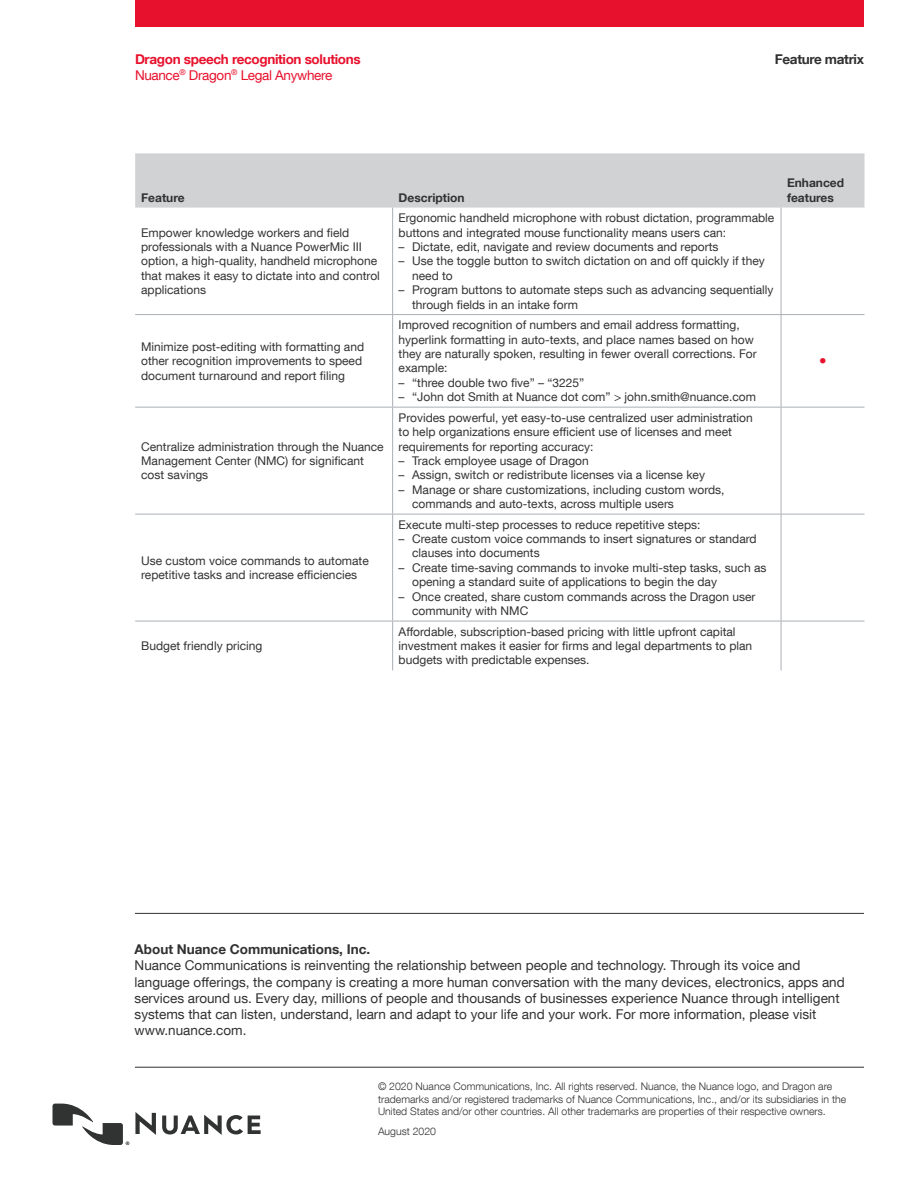
<style>
.page{position:relative;width:918px;height:1188px;background:#fff}
.page>*{position:absolute;margin:0;border:0;box-sizing:border-box;transform-origin:0 0}
.t1{font:15px "Helvetica Neue LT Com";color:#e8112d}
.t2{font:13.5px/16.2px "Helvetica Neue LT Com";color:#323132}
.t3{font:700 13.5px/16.2px "Helvetica Neue LT Com";letter-spacing:-.025em;color:#e8112d}
.t4{font:700 13.5px "Helvetica Neue LT Com";color:#323132}
.t5{font:700 13.5px "Helvetica Neue LT Com";letter-spacing:-.025em;color:#323132}
.t6{font:12px/14.4px "Helvetica Neue LT Com";color:#333}
.t7{font:12px/14.4px "Helvetica Neue LT Com";color:#323232}
.t8{font:700 12px/14.4px "Helvetica Neue LT Com";color:#323232}
.t9{font:300 10.5px/12.6px "Helvetica Neue LT Com";color:#323132}
.s1{font-weight:400}
</style>
<div class="page">
<div style="left:135px;top:0;width:729px;height:27px;background:#e8112d"></div>
<svg style="left:135px;top:1112px;width:21px;height:23px"></svg>
<svg style="left:162px;top:1115px;width:99px;height:20px"></svg>
<svg style="left:53px;top:1104px;width:76px;height:41px"></svg>
<hr style="left:135px;top:1067px;width:729px;height:1px;background:#323132">
<hr style="left:135px;top:913px;width:729px;height:1px;background:#323132">
<div style="left:135px;top:153px;width:730px;height:55px;background:#d1d2d4"></div>
<hr style="left:392px;top:208px;width:1px;height:106px;background:#aaafb5">
<hr style="left:781px;top:208px;width:1px;height:106px;background:#aaafb5">
<hr style="left:392px;top:315px;width:1px;height:92px;background:#aaafb5">
<hr style="left:781px;top:315px;width:1px;height:92px;background:#aaafb5">
<hr style="left:135px;top:407px;width:258px;height:1px;background:#aaafb5">
<hr style="left:393px;top:407px;width:388px;height:1px;background:#aaafb5">
<hr style="left:392px;top:408px;width:1px;height:106px;background:#aaafb5">
<hr style="left:781px;top:407px;width:84px;height:1px;background:#aaafb5">
<hr style="left:781px;top:408px;width:1px;height:106px;background:#aaafb5">
<hr style="left:135px;top:514px;width:258px;height:1px;background:#aaafb5">
<hr style="left:393px;top:514px;width:388px;height:1px;background:#aaafb5">
<hr style="left:392px;top:514px;width:1px;height:107px;background:#aaafb5">
<hr style="left:781px;top:514px;width:84px;height:1px;background:#aaafb5">
<hr style="left:781px;top:514px;width:1px;height:107px;background:#aaafb5">
<hr style="left:392px;top:621px;width:1px;height:49px;background:#aaafb5">
<hr style="left:781px;top:621px;width:1px;height:49px;background:#aaafb5">
<hr style="left:135px;top:621px;width:258px;height:1px;background:#aaafb5">
<hr style="left:393px;top:621px;width:388px;height:1px;background:#aaafb5">
<hr style="left:781px;top:621px;width:84px;height:1px;background:#aaafb5">
<hr style="left:135px;top:314px;width:258px;height:1px;background:#aaafb5">
<hr style="left:393px;top:314px;width:388px;height:1px;background:#aaafb5">
<hr style="left:781px;top:314px;width:84px;height:1px;background:#aaafb5">
<p class="t3" style="left:135px;top:50px;width:227px">Dragon speech recognition solutions<br><span class="s1">Nuance</span><sup>®</sup> <span class="s1">Dragon</span><sup>®</sup> <span class="s1">Legal Anywhere</span></p>
<p class="t8" style="left:141px;top:190px;width:45px">Feature</p>
<p class="t8" style="left:399px;top:190px;width:67px">Description</p>
<p class="t5" style="left:775px;top:51px;width:91px">Feature matrix</p>
<p class="t8" style="left:787px;top:175px;width:59px">Enhanced features</p>
<p class="t6" style="left:141px;top:225px;width:240px">Empower knowledge workers and field professionals with a Nuance PowerMic III option, a high-quality, handheld microphone that makes it easy to dictate into and control applications</p>
<p class="t6" style="left:141px;top:339px;width:224px">Minimize post-editing with formatting and other recognition improvements to speed document turnaround and report filing</p>
<p class="t6" style="left:141px;top:439px;width:244px">Centralize administration through the Nuance<br>Management Center (NMC) for significant cost savings</p>
<p class="t6" style="left:141px;top:553px;width:229px">Use custom voice commands to automate repetitive tasks and increase efficiencies</p>
<p class="t7" style="left:141px;top:638px;width:123px">Budget friendly pricing</p>
<p class="t6" style="left:399px;top:210px;width:377px">Ergonomic handheld microphone with robust dictation, programmable buttons and integrated mouse functionality means users can:</p>
<p class="t6" style="left:399px;top:239px;width:322px">– Dictate, edit, navigate and review documents and reports</p>
<p class="t6" style="left:412px;top:254px;width:354px;text-indent:-14px">– Use the toggle button to switch dictation on and off quickly if they need to</p>
<p class="t6" style="left:412px;top:282px;width:363px;text-indent:-14px">– Program buttons to automate steps such as advancing sequentially through fields in an intake form</p>
<p class="t6" style="left:399px;top:317px;width:360px">Improved recognition of numbers and email address formatting, hyperlink formatting in auto-texts, and place names based on how they are naturally spoken, resulting in fewer overall corrections. For example:</p>
<p class="t6" style="left:399px;top:375px;width:187px">– “three double two five” – “3225”</p>
<p class="t6" style="left:399px;top:389px;width:359px">– “John dot Smith at Nuance dot com” &gt; john.smith@nuance.com</p>
<p class="t6" style="left:399px;top:410px;width:356px">Provides powerful, yet easy-to-use centralized user administration to help organizations ensure efficient use of licenses and meet requirements for reporting accuracy:</p>
<p class="t6" style="left:399px;top:453px;width:192px">– Track employee usage of Dragon</p>
<p class="t6" style="left:399px;top:468px;width:308px">– Assign, switch or redistribute licenses via a license key</p>
<p class="t6" style="left:412px;top:482px;width:314px;text-indent:-14px">– Manage or share customizations, including custom words, commands and auto-texts, across multiple users</p>
<p class="t6" style="left:399px;top:517px;width:303px">Execute multi-step processes to reduce repetitive steps:</p>
<p class="t6" style="left:412px;top:531px;width:346px;text-indent:-14px">– Create custom voice commands to insert signatures or standard clauses into documents</p>
<p class="t6" style="left:412px;top:560px;width:356px;text-indent:-14px">– Create time-saving commands to invoke multi-step tasks, such as opening a standard suite of applications to begin the day</p>
<p class="t6" style="left:412px;top:589px;width:345px;text-indent:-14px">– Once created, share custom commands across the Dragon user community with NMC</p>
<p class="t7" style="left:399px;top:624px;width:355px">Affordable, subscription-based pricing with little upfront capital investment makes it easier for firms and legal departments to plan budgets with predictable expenses.</p>
<p class="t1" style="left:819px;top:352px;width:9px">•</p>
<p class="t4" style="left:135px;top:941px;width:237px">About Nuance Communications, Inc.</p>
<p class="t2" style="left:135px;top:957px;width:712px">Nuance Communications is reinventing the relationship between people and technology. Through its voice and language offerings, the company is creating a more human conversation with the many devices, electronics, apps and services around us. Every day, millions of people and thousands of businesses experience Nuance through intelligent systems that can listen, understand, learn and adapt to your life and your work. For more information, please visit www.nuance.com.</p>
<p class="t9" style="left:378px;top:1080px;width:470px">© 2020 Nuance Communications, Inc. All rights reserved. Nuance, the Nuance logo, and Dragon are trademarks and/or registered trademarks of Nuance Communications, Inc., and/or its subsidiaries in the<br>United States and/or other countries. All other trademarks are properties of their respective owners.</p>
<p class="t9" style="left:378px;top:1124px;width:60px">August 2020</p>
</div>
